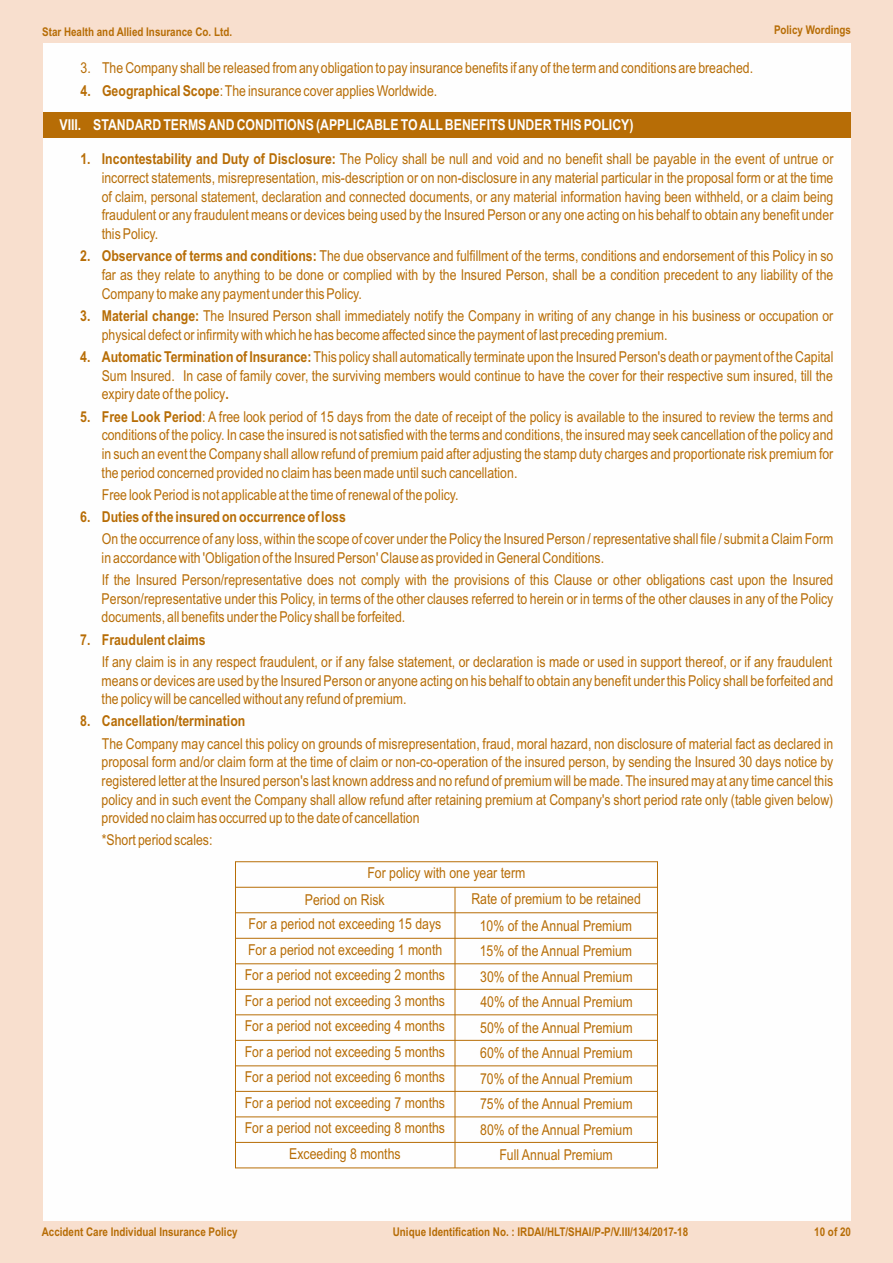
<style>
.page{position:relative;width:893px;height:1263px;background:#f8dfce}
.page>*{position:absolute;margin:0;border:0;box-sizing:border-box;transform-origin:0 0}
.t1{font:15px/18.8px "Arial Narrow";color:#b76d06;text-align:justify}
.t2{font:700 15px "Arial Narrow";color:#b76d06}
.t3{font:700 15px "Arial Narrow";color:#fefefe}
.t4{font:700 12px "Arial Narrow";color:#b76d06}
.s1{font-weight:700}
</style>
<div class="page">
<div style="left:43px;top:43px;width:807px;height:1177px;background:#fefefe"></div>
<div style="left:43px;top:112px;width:807px;height:25px;background:#b76d06"></div>
<div style="left:235px;top:861px;width:423px;height:307px;border:1px solid #b76d06"></div>
<hr style="left:235px;top:1091px;width:422px;height:1px;background:#b76d06">
<hr style="left:235px;top:1116px;width:422px;height:1px;background:#b76d06">
<hr style="left:235px;top:1142px;width:422px;height:1px;background:#b76d06">
<hr style="left:235px;top:1065px;width:422px;height:1px;background:#b76d06">
<hr style="left:235px;top:1040px;width:422px;height:1px;background:#b76d06">
<hr style="left:235px;top:1014px;width:422px;height:1px;background:#b76d06">
<hr style="left:235px;top:989px;width:422px;height:1px;background:#b76d06">
<hr style="left:235px;top:963px;width:422px;height:1px;background:#b76d06">
<hr style="left:235px;top:938px;width:422px;height:1px;background:#b76d06">
<hr style="left:235px;top:912px;width:422px;height:1px;background:#b76d06">
<hr style="left:235px;top:887px;width:422px;height:1px;background:#b76d06">
<hr style="left:455px;top:887px;width:1px;height:281px;background:#b76d06">
<p class="t4" style="left:42px;top:27px;width:191px">Star Health and Allied Insurance Co. Ltd.</p>
<p class="t4" style="left:774px;top:25px;width:78px">Policy Wordings</p>
<p class="t1" style="left:81px;top:60px;width:674px">3. The Company shall be released from any obligation to pay insurance benefits if any of the term and conditions are breached.</p>
<p class="t1" style="left:81px;top:82px;width:358px"><span class="s1">4. Geographical Scope</span>: The insurance cover applies Worldwide.</p>
<p class="t3" style="left:60px;top:119px;width:575px">VIII. STANDARD TERMS AND CONDITIONS (APPLICABLE TO ALLBENEFITS UNDER THIS POLICY)</p>
<p class="t1" style="left:102px;top:151px;width:733px;text-indent:-21px"><span class="s1">1. Incontestability and Duty of Disclosure:</span> The Policy shall be null and void and no benefit shall be payable in the event of untrue or incorrect statements, misrepresentation, mis-description or on non-disclosure in any material particular in the proposal form or at the time of claim, personal statement, declaration and connected documents, or any material information having been withheld, or a claim being fraudulent or any fraudulent means or devices being used by the Insured Person or any one acting on his behalf to obtain any benefit under this Policy.</p>
<p class="t1" style="left:102px;top:248px;width:733px;text-indent:-21px"><span class="s1">2. Observance of terms and conditions:</span> The due observance and fulfillment of the terms, conditions and endorsement of this Policy in so far as they relate to anything to be done or complied with by the Insured Person, shall be a condition precedent to any liability of the Company to make any payment under this Policy.</p>
<p class="t1" style="left:102px;top:308px;width:733px;text-indent:-21px"><span class="s1">3. Material change:</span> The Insured Person shall immediately notify the Company in writing of any change in his business or occupation or physical defect or infirmity with which he has become affected since the payment of last preceding premium.</p>
<p class="t1" style="left:102px;top:349px;width:733px;text-indent:-21px"><span class="s1">4. Automatic Termination of Insurance:</span> This policy shall automatically terminate upon the Insured Person's death or payment of the Capital Sum Insured. In case of family cover, the surviving members would continue to have the cover for their respective sum insured, till the expiry date of the policy<span class="s1">.</span></p>
<p class="t1" style="left:102px;top:408px;width:733px;text-indent:-21px"><span class="s1">5. Free Look Period</span>: A free look period of 15 days from the date of receipt of the policy is available to the insured to review the terms and conditions of the policy. In case the insured is not satisfied with the terms and conditions, the insured may seek cancellation of the policy and in such an event the Company shall allow refund of premium paid after adjusting the stamp duty charges and proportionate risk premium for the period concerned provided no claim has been made until such cancellation.</p>
<p class="t1" style="left:102px;top:487px;width:358px">Free look Period is not applicable at the time of renewal of the policy.</p>
<p class="t2" style="left:80px;top:511px;width:267px">6. Duties of the insured on occurrence of loss</p>
<p class="t1" style="left:102px;top:531px;width:733px">On the occurrence of any loss, within the scope of cover under the Policy the Insured Person / representative shall file / submit a Claim Form in accordance with 'Obligation of the Insured Person' Clause as provided in General Conditions.</p>
<p class="t1" style="left:102px;top:572px;width:733px">If the Insured Person/representative does not comply with the provisions of this Clause or other obligations cast upon the Insured Person/representative under this Policy, in terms of the other clauses referred to herein or in terms of the other clauses in any of the Policy documents, all benefits under the Policy shall be forfeited.</p>
<p class="t2" style="left:80px;top:634px;width:127px">7. Fraudulent claims</p>
<p class="t1" style="left:102px;top:653px;width:733px">If any claim is in any respect fraudulent, or if any false statement, or declaration is made or used in support thereof, or if any fraudulent means or devices are used by the Insured Person or anyone acting on his behalf to obtain any benefit under this Policy shall be forfeited and the policy will be cancelled without any refund of premium.</p>
<p class="t2" style="left:80px;top:715px;width:167px">8. Cancellation/termination</p>
<p class="t1" style="left:102px;top:735px;width:733px">The Company may cancel this policy on grounds of misrepresentation, fraud, moral hazard, non disclosure of material fact as declared in proposal form and/or claim form at the time of claim or non-co-operation of the insured person, by sending the Insured 30 days notice by registered letter at the Insured person's last known address and no refund of premium will be made. The insured may at any time cancel this policy and in such event the Company shall allow refund after retaining premium at Company's short period rate only (table given below) provided no claim has occurred up to the date of cancellation</p>
<p class="t1" style="left:102px;top:832px;width:112px">*Short period scales:</p>
<p class="t1" style="left:305px;top:861px;width:222px;line-height:27px;text-indent:63px">For policy with one year term<br>Period on Risk</p>
<p class="t1" style="left:471px;top:891px;width:171px">Rate of premium to be retained</p>
<p class="t1" style="left:249px;top:916px;width:194px">For a period not exceeding 15 days</p>
<p class="t1" style="left:480px;top:917px;width:154px">10% of the Annual Premium</p>
<p class="t1" style="left:248px;top:941px;width:196px">For a period not exceeding 1 month</p>
<p class="t1" style="left:480px;top:943px;width:154px">15% of the Annual Premium</p>
<p class="t1" style="left:245px;top:967px;width:202px">For a period not exceeding 2 months</p>
<p class="t1" style="left:480px;top:968px;width:154px">30% of the Annual Premium</p>
<p class="t1" style="left:245px;top:993px;width:202px">For a period not exceeding 3 months</p>
<p class="t1" style="left:480px;top:994px;width:154px">40% of the Annual Premium</p>
<p class="t1" style="left:245px;top:1018px;width:202px">For a period not exceeding 4 months</p>
<p class="t1" style="left:480px;top:1019px;width:154px">50% of the Annual Premium</p>
<p class="t1" style="left:245px;top:1044px;width:202px">For a period not exceeding 5 months</p>
<p class="t1" style="left:480px;top:1045px;width:154px">60% of the Annual Premium</p>
<p class="t1" style="left:245px;top:1069px;width:202px">For a period not exceeding 6 months</p>
<p class="t1" style="left:480px;top:1070px;width:154px">70% of the Annual Premium</p>
<p class="t1" style="left:245px;top:1095px;width:202px">For a period not exceeding 7 months</p>
<p class="t1" style="left:480px;top:1096px;width:154px">75% of the Annual Premium</p>
<p class="t1" style="left:245px;top:1120px;width:202px">For a period not exceeding 8 months</p>
<p class="t1" style="left:480px;top:1122px;width:154px">80% of the Annual Premium</p>
<p class="t1" style="left:289px;top:1146px;width:113px">Exceeding 8 months</p>
<p class="t1" style="left:499px;top:1147px;width:115px">Full Annual Premium</p>
<p class="t4" style="left:42px;top:1227px;width:197px">Accident Care Individual Insurance Policy</p>
<p class="t4" style="left:393px;top:1227px;width:297px">Unique Identification No. : IRDAI/HLT/SHAI/P-P/V.III/134/2017-18</p>
<p class="t4" style="left:814px;top:1227px;width:38px">10 of 20</p>
</div>
